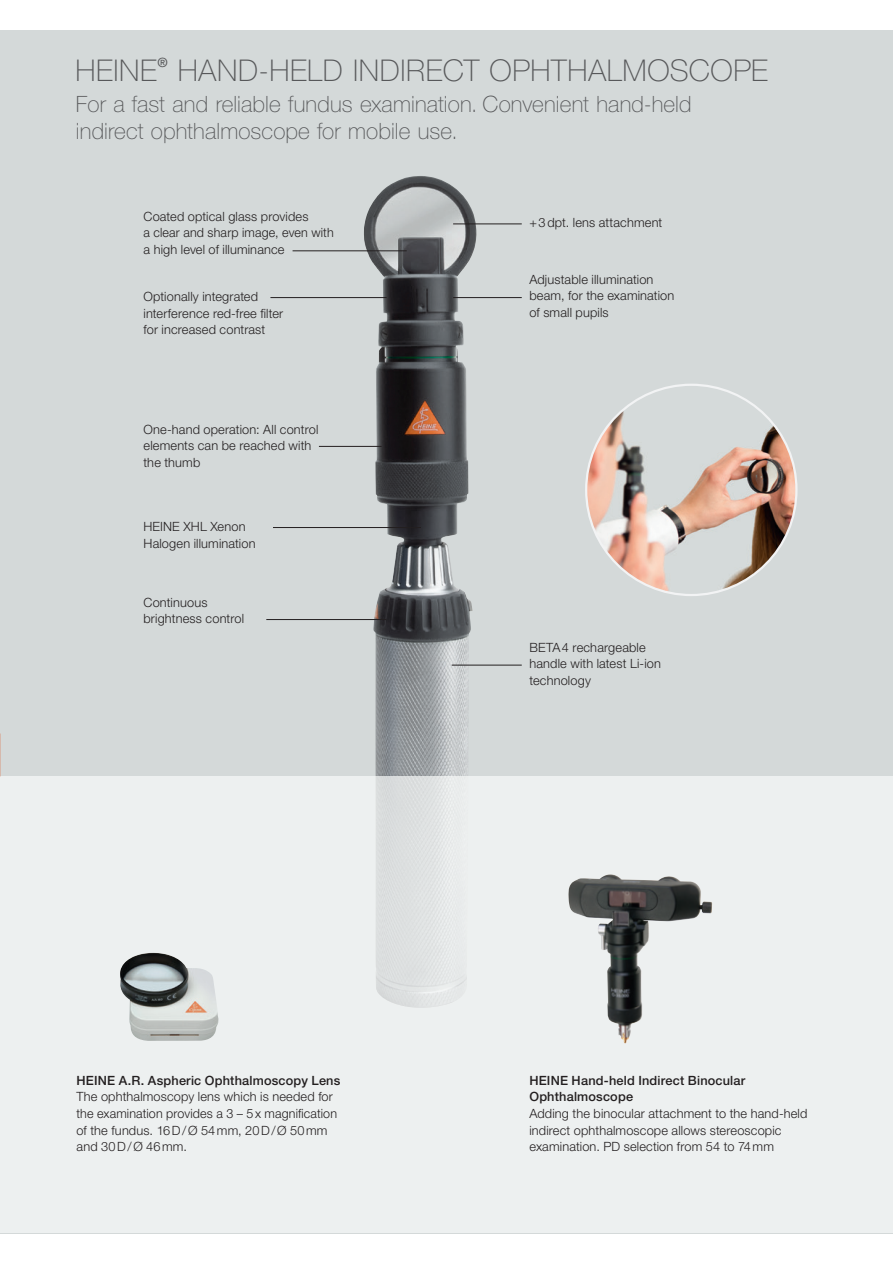
<style>
.page{position:relative;width:893px;height:1263px;background:#fff}
.page>*{position:absolute;margin:0;border:0;box-sizing:border-box;transform-origin:0 0}
.t1{font:100 30px "Helvetica Neue LT Std";letter-spacing:.02em;color:#57585a}
.t2{font:100 22.5px/27px "Helvetica Neue LT Std";letter-spacing:.005em;color:#57585a}
.t3{font:500 12.9px "Helvetica Neue LT Std";color:#57585a}
.t4{font:300 12.75px/16.5px "Helvetica Neue LT Std";letter-spacing:.015em;color:#231f20}
.t5{font:500 12.75px/16.5px "Helvetica Neue LT Std";letter-spacing:.015em;color:#231f20}
.s1{font-family:"Helvetica Neue LT Pro"}
</style>
<div class="page">
<div style="left:0;top:30px;width:893px;height:1203px;background:#d4d9d9"></div>
<img style="left:364px;top:176px;width:114px;height:600px">
<div style="left:0;top:776px;width:893px;height:457px;background:#edf0f0"></div>
<img style="left:568px;top:874px;width:144px;height:169px">
<img style="left:120px;top:953px;width:99px;height:88px">
<hr style="left:892px;top:30px;width:1px;height:1203px;background:#d4d9d9">
<hr style="left:892px;top:116px;width:1px;height:1066px;background:#f9fbfa">
<img style="left:586px;top:385px;width:210px;height:210px;border-radius:105px">
<hr style="left:453px;top:297px;width:69px;height:1px;background:#231f20">
<hr style="left:452px;top:665px;width:70px;height:1px;background:#231f20">
<hr style="left:270px;top:297px;width:117px;height:1px;background:#231f20">
<hr style="left:319px;top:446px;width:63px;height:1px;background:#231f20">
<hr style="left:293px;top:251px;width:114px;height:1px;background:#231f20">
<hr style="left:453px;top:224px;width:69px;height:1px;background:#231f20">
<hr style="left:266px;top:619px;width:120px;height:1px;background:#231f20">
<hr style="left:273px;top:527px;width:148px;height:1px;background:#231f20">
<h1 class="t1" style="left:76px;top:53px;width:83px">HEINE</h1>
<p class="t3" style="left:157px;top:55px;width:12px">®</p>
<h1 class="t1" style="left:178px;top:53px;width:592px">HAND-HELD INDIRECT OPHTHALMOSCOPE</h1>
<h2 class="t2" style="left:76px;top:91px;width:617px">For a fast and reliable fundus examination. Convenient hand-held indirect ophthalmoscope for mobile use.</h2>
<p class="t4" style="left:144px;top:208px;width:192px">Coated optical glass provides<br>a clear and sharp image, even with a high level of illuminance</p>
<p class="t4" style="left:529px;top:214px;width:134px">+3<span class="s1">dpt.</span> lens attachment</p>
<p class="t4" style="left:144px;top:288px;width:141px">Optionally integrated interference red-free filter for increased contrast</p>
<p class="t4" style="left:529px;top:270px;width:146px">Adjustable illumination beam, for the examination of small pupils</p>
<p class="t4" style="left:144px;top:420px;width:176px">One-hand operation: All control elements can be reached with the thumb</p>
<p class="t4" style="left:144px;top:518px;width:114px">HEINE XHL Xenon<br>Halogen illumination</p>
<p class="t4" style="left:144px;top:594px;width:102px">Continuous brightness control</p>
<p class="t5" style="left:77px;top:1072px;width:265px">HEINE A.R. Aspheric Ophthalmoscopy Lens</p>
<p class="t4" style="left:77px;top:1088px;width:262px">The ophthalmoscopy lens which is needed for the examination provides a 3 – 5x magnification of the fundus. 16D/Ø 54mm, 20D/Ø 50mm and 30D/Ø 46mm.</p>
<p class="t4" style="left:529px;top:639px;width:133px">BETA4 rechargeable handle with latest Li-ion technology</p>
<p class="t5" style="left:529px;top:1072px;width:217px">HEINE Hand-held Indirect Binocular<br>Ophthalmoscope</p>
<p class="t4" style="left:529px;top:1105px;width:280px">Adding the binocular attachment to the hand-held indirect ophthalmoscope allows stereoscopic examination. PD selection from 54 to 74mm</p>
</div>
